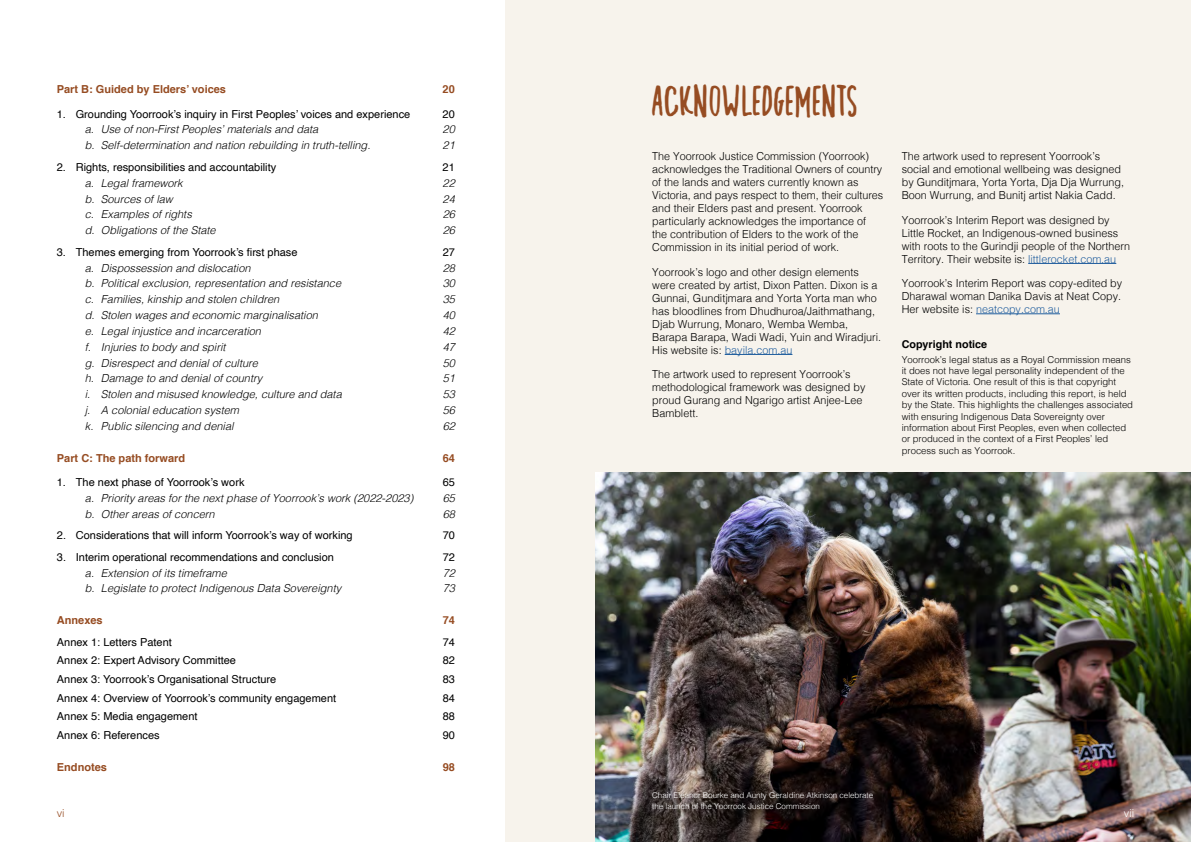
<style>
.page{position:relative;width:1191px;height:842px;background:#fff}
.page>*{position:absolute;margin:0;border:0;box-sizing:border-box;transform-origin:0 0}
.t1{font:45px "Creamy Coconut";color:#964c22}
.t2{font:300 11px/13px "Helvetica";color:#000}
.t3{font:italic 300 11px "Helvetica";color:#000}
.t4{font:11px "Helvetica";color:#000}
.t5{font:700 11px "Helvetica";color:#964c22}
.t6{font:300 11px "Helvetica";color:#fff}
.t7{font:300 11px "Helvetica";color:#964c22}
.t8{font:700 10.8px "Helvetica";color:#000}
.t9{font:300 9.5px/11.4px "Helvetica";color:#000}
.t10{font:300 8px/11px "Helvetica";color:#fff}
.s1{color:#215e9e}
</style>
<div class="page">
<div style="left:506px;top:0;width:685px;height:842px;background:#f7f3ec"></div>
<img style="left:595px;top:472px;width:596px;height:370px">
<hr style="left:1028px;top:263px;width:88px;height:1px;background:#215e9e">
<hr style="left:976px;top:313px;width:84px;height:1px;background:#215e9e">
<hr style="left:724px;top:354px;width:68px;height:1px;background:#215e9e">
<p class="t5" style="left:57px;top:81px;width:171px">Part B: Guided by Elders’ voices</p>
<p class="t5" style="left:442px;top:81px;width:14px">20</p>
<p class="t4" style="left:57px;top:105px;width:355px">1. Grounding Yoorrook’s inquiry in First Peoples’ voices and experience</p>
<p class="t4" style="left:442px;top:105px;width:14px">20</p>
<p class="t3" style="left:85px;top:120px;width:235px">a. Use of non-First Peoples’ materials and data</p>
<p class="t3" style="left:442px;top:120px;width:14px">20</p>
<p class="t3" style="left:85px;top:136px;width:287px">b. Self-determination and nation rebuilding in truth-telling.</p>
<p class="t3" style="left:442px;top:136px;width:14px">21</p>
<p class="t4" style="left:57px;top:158px;width:221px">2. Rights, responsibilities and accountability</p>
<p class="t4" style="left:442px;top:158px;width:14px">21</p>
<p class="t3" style="left:85px;top:173px;width:99px">a. Legal framework</p>
<p class="t3" style="left:442px;top:173px;width:14px">22</p>
<p class="t3" style="left:85px;top:189px;width:90px">b. Sources of law</p>
<p class="t3" style="left:442px;top:189px;width:14px">24</p>
<p class="t3" style="left:85px;top:205px;width:109px">c. Examples of rights</p>
<p class="t3" style="left:443px;top:205px;width:14px">26</p>
<p class="t3" style="left:85px;top:221px;width:132px">d. Obligations of the State</p>
<p class="t3" style="left:443px;top:221px;width:14px">26</p>
<p class="t4" style="left:57px;top:243px;width:242px">3. Themes emerging from Yoorrook’s first phase</p>
<p class="t4" style="left:443px;top:243px;width:14px">27</p>
<p class="t3" style="left:85px;top:258px;width:167px">a. Dispossession and dislocation</p>
<p class="t3" style="left:443px;top:258px;width:14px">28</p>
<p class="t3" style="left:85px;top:274px;width:258px">b. Political exclusion, representation and resistance</p>
<p class="t3" style="left:443px;top:274px;width:14px">30</p>
<p class="t3" style="left:85px;top:290px;width:196px">c. Families, kinship and stolen children</p>
<p class="t3" style="left:443px;top:290px;width:14px">35</p>
<p class="t3" style="left:85px;top:306px;width:235px">d. Stolen wages and economic marginalisation</p>
<p class="t3" style="left:443px;top:306px;width:14px">40</p>
<p class="t3" style="left:85px;top:322px;width:178px">e. Legal injustice and incarceration</p>
<p class="t3" style="left:443px;top:322px;width:14px">42</p>
<p class="t3" style="left:85px;top:337px;width:142px">f. Injuries to body and spirit</p>
<p class="t3" style="left:443px;top:337px;width:14px">47</p>
<p class="t3" style="left:85px;top:353px;width:175px">g. Disrespect and denial of culture</p>
<p class="t3" style="left:443px;top:353px;width:14px">50</p>
<p class="t3" style="left:85px;top:369px;width:179px">h. Damage to and denial of country</p>
<p class="t3" style="left:443px;top:369px;width:14px">51</p>
<p class="t3" style="left:85px;top:385px;width:258px">i. Stolen and misused knowledge, culture and data</p>
<p class="t3" style="left:443px;top:385px;width:14px">53</p>
<p class="t3" style="left:85px;top:401px;width:156px">j. A colonial education system</p>
<p class="t3" style="left:443px;top:401px;width:14px">56</p>
<p class="t3" style="left:85px;top:417px;width:150px">k. Public silencing and denial</p>
<p class="t3" style="left:443px;top:417px;width:14px">62</p>
<p class="t5" style="left:57px;top:449px;width:130px">Part C: The path forward</p>
<p class="t5" style="left:443px;top:449px;width:14px">64</p>
<p class="t4" style="left:57px;top:474px;width:189px">1. The next phase of Yoorrook’s work</p>
<p class="t4" style="left:443px;top:474px;width:14px">65</p>
<p class="t3" style="left:85px;top:488px;width:330px">a. Priority areas for the next phase of Yoorrook’s work (2022-2023)</p>
<p class="t3" style="left:443px;top:488px;width:14px">65</p>
<p class="t3" style="left:85px;top:504px;width:131px">b. Other areas of concern</p>
<p class="t3" style="left:443px;top:504px;width:14px">68</p>
<p class="t4" style="left:57px;top:527px;width:297px">2. Considerations that will inform Yoorrook’s way of working</p>
<p class="t4" style="left:443px;top:527px;width:14px">70</p>
<p class="t4" style="left:57px;top:548px;width:278px">3. Interim operational recommendations and conclusion</p>
<p class="t4" style="left:443px;top:548px;width:14px">72</p>
<p class="t3" style="left:85px;top:563px;width:143px">a. Extension of its timeframe</p>
<p class="t3" style="left:443px;top:563px;width:14px">72</p>
<p class="t3" style="left:85px;top:579px;width:258px">b. Legislate to protect Indigenous Data Sovereignty</p>
<p class="t3" style="left:443px;top:579px;width:14px">73</p>
<p class="t5" style="left:57px;top:611px;width:47px">Annexes</p>
<p class="t5" style="left:443px;top:611px;width:14px">74</p>
<p class="t4" style="left:57px;top:633px;width:116px">Annex 1: Letters Patent</p>
<p class="t4" style="left:443px;top:633px;width:14px">74</p>
<p class="t4" style="left:57px;top:652px;width:181px">Annex 2: Expert Advisory Committee</p>
<p class="t4" style="left:443px;top:652px;width:14px">82</p>
<p class="t4" style="left:57px;top:670px;width:221px">Annex 3: Yoorrook’s Organisational Structure</p>
<p class="t4" style="left:443px;top:670px;width:14px">83</p>
<p class="t4" style="left:57px;top:689px;width:281px">Annex 4: Overview of Yoorrook’s community engagement</p>
<p class="t4" style="left:443px;top:689px;width:14px">84</p>
<p class="t4" style="left:57px;top:708px;width:142px">Annex 5: Media engagement</p>
<p class="t4" style="left:443px;top:708px;width:14px">88</p>
<p class="t4" style="left:57px;top:726px;width:104px">Annex 6: References</p>
<p class="t4" style="left:443px;top:726px;width:14px">90</p>
<p class="t5" style="left:57px;top:758px;width:52px">Endnotes</p>
<p class="t5" style="left:443px;top:758px;width:14px">98</p>
<h1 class="t1" style="left:652px;top:75px;width:207px">ACKNOWLEDGEMENTS</h1>
<p class="t2" style="left:652px;top:149px;width:233px">The Yoorrook Justice Commission (Yoorrook) acknowledges the Traditional Owners of country of the lands and waters currently known as Victoria, and pays respect to them, their cultures and their Elders past and present. Yoorrook particularly acknowledges the importance of the contribution of Elders to the work of the Commission in its initial period of work.</p>
<p class="t2" style="left:652px;top:264px;width:230px">Yoorrook’s logo and other design elements were created by artist, Dixon Patten. Dixon is a Gunnai, Gunditjmara and Yorta Yorta man who has bloodlines from Dhudhuroa/Jaithmathang, Djab Wurrung, Monaro, Wemba Wemba, Barapa Barapa, Wadi Wadi, Yuin and Wiradjuri.<br>His website is: <span class="s1">bayila.com.au</span></p>
<p class="t2" style="left:652px;top:367px;width:215px">The artwork used to represent Yoorrook’s methodological framework was designed by proud Gurang and Ngarigo artist Anjee-Lee Bamblett.</p>
<p class="t2" style="left:901px;top:149px;width:224px">The artwork used to represent Yoorrook’s social and emotional wellbeing was designed by Gunditjmara, Yorta Yorta, Dja Dja Wurrung, Boon Wurrung, and Bunitj artist Nakia Cadd.</p>
<p class="t2" style="left:901px;top:212px;width:230px">Yoorrook’s Interim Report was designed by Little Rocket, an Indigenous-owned business with roots to the Gurindji people of the Northern Territory. Their website is: <span class="s1">littlerocket.com.au</span></p>
<p class="t2" style="left:901px;top:276px;width:222px;text-align:justify">Yoorrook’s Interim Report was copy-edited by Dharawal woman Danika Davis at Neat Copy.<br>Her website is: <span class="s1">neatcopy.com.au</span></p>
<p class="t8" style="left:901px;top:336px;width:87px">Copyright notice</p>
<p class="t9" style="left:901px;top:353px;width:233px">Yoorrook’s legal status as a Royal Commission means it does not have legal personality independent of the State of Victoria. One result of this is that copyright over its written products, including this report, is held by the State. This highlights the challenges associated with ensuring Indigenous Data Sovereignty over information about First Peoples, even when collected or produced in the context of a First Peoples’ led process such as Yoorrook.</p>
<p class="t10" style="left:652px;top:789px;width:222px">Chair Eleanor Bourke and Aunty Geraldine Atkinson celebrate the launch of the Yoorrook Justice Commission</p>
<p class="t7" style="left:57px;top:804px;width:9px">vi</p>
<p class="t6" style="left:1123px;top:804px;width:12px">vii</p>
</div>
